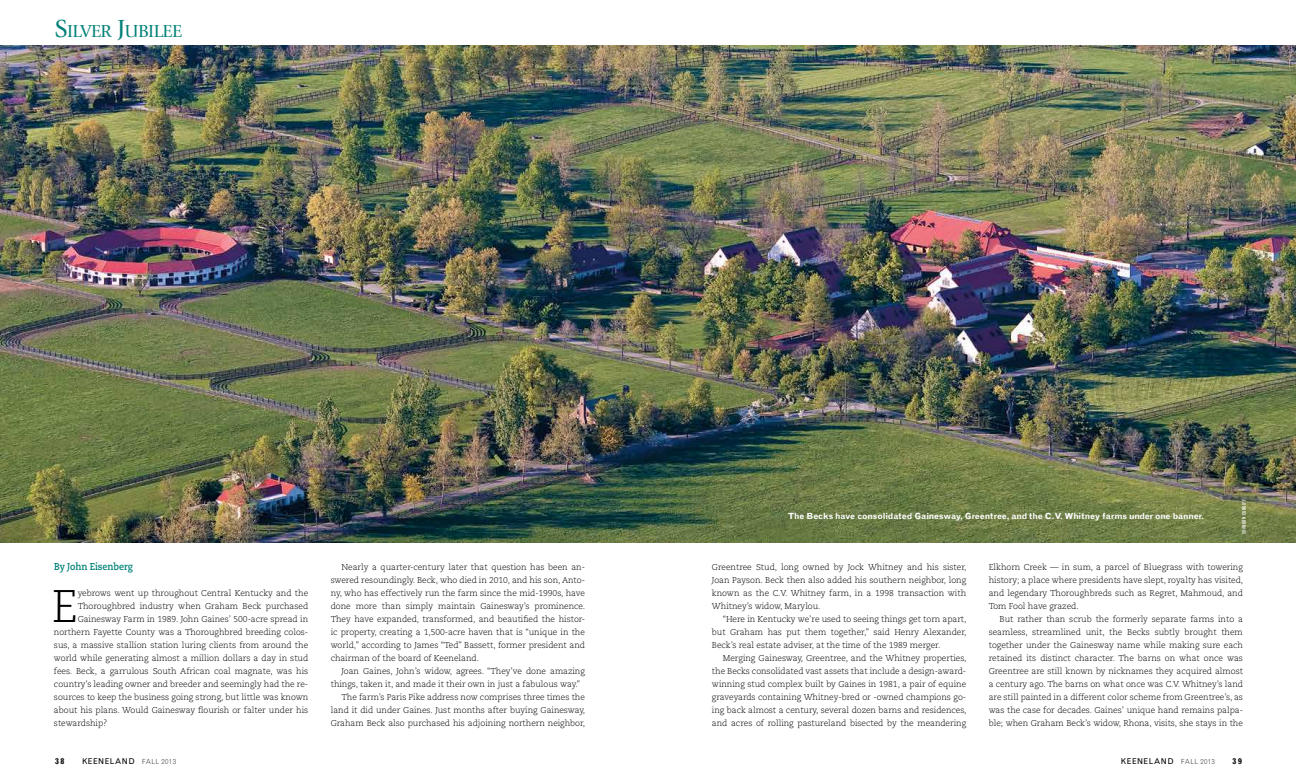
<style>
.page{position:relative;width:1296px;height:783px;background:#fff}
.page>*{position:absolute;margin:0;border:0;box-sizing:border-box;transform-origin:0 0}
.t1{font:300 45.6px "Caecilia LT Std";color:#000}
.t2{font:18.1px "Giovanni Std";letter-spacing:-.03em;color:#008177}
.t3{font:700 10px "Caecilia LT Std";color:#008177;scale:.9 1}
.t4{font:300 8.5px/13px "Caecilia LT Std";letter-spacing:-.005em;color:#000;text-align:justify}
.t5{font:700 8.5px "Grotesque MT Std";letter-spacing:-.015em;color:#fff}
.t6{font:8px "Grotesque MT Std";letter-spacing:.05em;color:#000}
.t7{font:700 8px "Grotesque MT Std";color:#000}
.t8{font:condensed 5px "Grotesque MT Std";letter-spacing:.04em;color:#fff}
.s1{font-size:25.8px}
.s2{font-weight:300;font-size:7px}
</style>
<div class="page">
<img style="left:0;top:45px;width:1296px;height:497px">
<h2 class="t2" style="left:55px;top:21px;width:129px"><span class="s1">S</span>ILVER <span class="s1">J</span>UBILEE</h2>
<p class="t3" style="left:54px;top:561px;width:89px">By John Eisenberg</p>
<h1 class="t1" style="left:52px;top:580px;width:28px">E</h1>
<p class="t4" style="left:78px;top:587px;width:232px">yebrows went up throughout Central Kentucky and the</p>
<p class="t4" style="left:78px;top:600px;width:232px">Thoroughbred industry when Graham Beck purchased</p>
<p class="t4" style="left:78px;top:613px;width:232px">Gainesway Farm in 1989. John Gaines’ 500-acre spread in</p>
<p class="t4" style="left:54px;top:626px;width:256px">northern Fayette County was a Thoroughbred breeding colos-</p>
<p class="t4" style="left:54px;top:639px;width:256px">sus, a massive stallion station luring clients from around the</p>
<p class="t4" style="left:54px;top:652px;width:256px">world while generating almost a million dollars a day in stud</p>
<p class="t4" style="left:54px;top:665px;width:256px">fees. Beck, a garrulous South African coal magnate, was his</p>
<p class="t4" style="left:54px;top:678px;width:256px">country’s leading owner and breeder and seemingly had the re-</p>
<p class="t4" style="left:54px;top:691px;width:256px">sources to keep the business going strong, but little was known</p>
<p class="t4" style="left:54px;top:704px;width:256px">about his plans. Would Gainesway flourish or falter under his</p>
<p class="t4" style="left:54px;top:716px;width:55px">stewardship?</p>
<p class="t4" style="left:331px;top:560px;width:256px;text-indent:11px">Nearly a quarter-century later that question has been an&shy;swered resoundingly. Beck, who died in 2010, and his son, Anto&shy;ny, who has effectively run the farm since the mid-1990s, have done more than simply maintain Gainesway’s prominence.<br>They have expanded, transformed, and beautified the histor&shy;ic property, creating a 1,500-acre haven that is “unique in the world,” according to James “Ted” Bassett, former president and chairman of the board of Keeneland.</p>
<p class="t4" style="left:342px;top:664px;width:245px">Joan Gaines, John’s widow, agrees. “They’ve done amazing</p>
<p class="t4" style="left:331px;top:677px;width:251px">things, taken it, and made it their own in just a fabulous way.”</p>
<p class="t4" style="left:342px;top:690px;width:245px">The farm’s Paris Pike address now comprises three times the</p>
<p class="t4" style="left:331px;top:703px;width:256px">land it did under Gaines. Just months after buying Gainesway,</p>
<p class="t4" style="left:331px;top:716px;width:256px">Graham Beck also purchased his adjoining northern neighbor,</p>
<p class="t5" style="left:788px;top:511px;width:418px">The Becks have consolidated Gainesway, Greentree, and the C.V. Whitney farms under one banner.</p>
<p class="t8" style="left:1241px;top:534px;width:37px;rotate:-90deg">Shandon Cundiff</p>
<p class="t4" style="left:712px;top:561px;width:256px">Greentree Stud, long owned by Jock Whitney and his sister, Joan Payson. Beck then also added his southern neighbor, long known as the C.V. Whitney farm, in a 1998 transaction with Whitney’s widow, Marylou.</p>
<p class="t4" style="left:712px;top:613px;width:256px;text-indent:11px">“Here in Kentucky we’re used to seeing things get torn apart, but Graham has put them together,” said Henry Alexander, Beck’s real estate adviser, at the time of the 1989 merger.</p>
<p class="t4" style="left:712px;top:652px;width:256px;text-indent:11px">Merging Gainesway, Greentree, and the Whitney properties, the Becks consolidated vast assets that include a design-award&shy;winning stud complex built by Gaines in 1981, a pair of equine graveyards containing Whitney-bred or -owned champions go&shy;ing back almost a century, several dozen barns and residences, and acres of rolling pastureland bisected by the meandering</p>
<p class="t4" style="left:989px;top:560px;width:256px">Elkhorn Creek — in sum, a parcel of Bluegrass with towering history; a place where presidents have slept, royalty has visited, and legendary Thoroughbreds such as Regret, Mahmoud, and Tom Fool have grazed.</p>
<p class="t4" style="left:989px;top:612px;width:256px;text-indent:11px">But rather than scrub the formerly separate farms into a seamless, streamlined unit, the Becks subtly brought them together under the Gainesway name while making sure each retained its distinct character. The barns on what once was Greentree are still known by nicknames they acquired almost a century ago. The barns on what once was C.V. Whitney’s land are still painted in a different color scheme from Greentree’s, as was the case for decades. Gaines’ unique hand remains palpa&shy;ble; when Graham Beck’s widow, Rhona, visits, she stays in the</p>
<p class="t7" style="left:55px;top:757px;width:11px">38</p>
<p class="t6" style="left:82px;top:756px;width:96px">KEENELAND <span class="s2">fall 2013</span></p>
<p class="t6" style="left:1121px;top:756px;width:96px">KEENELAND <span class="s2">fall 2013</span></p>
<p class="t7" style="left:1233px;top:757px;width:11px">39</p>
</div>
